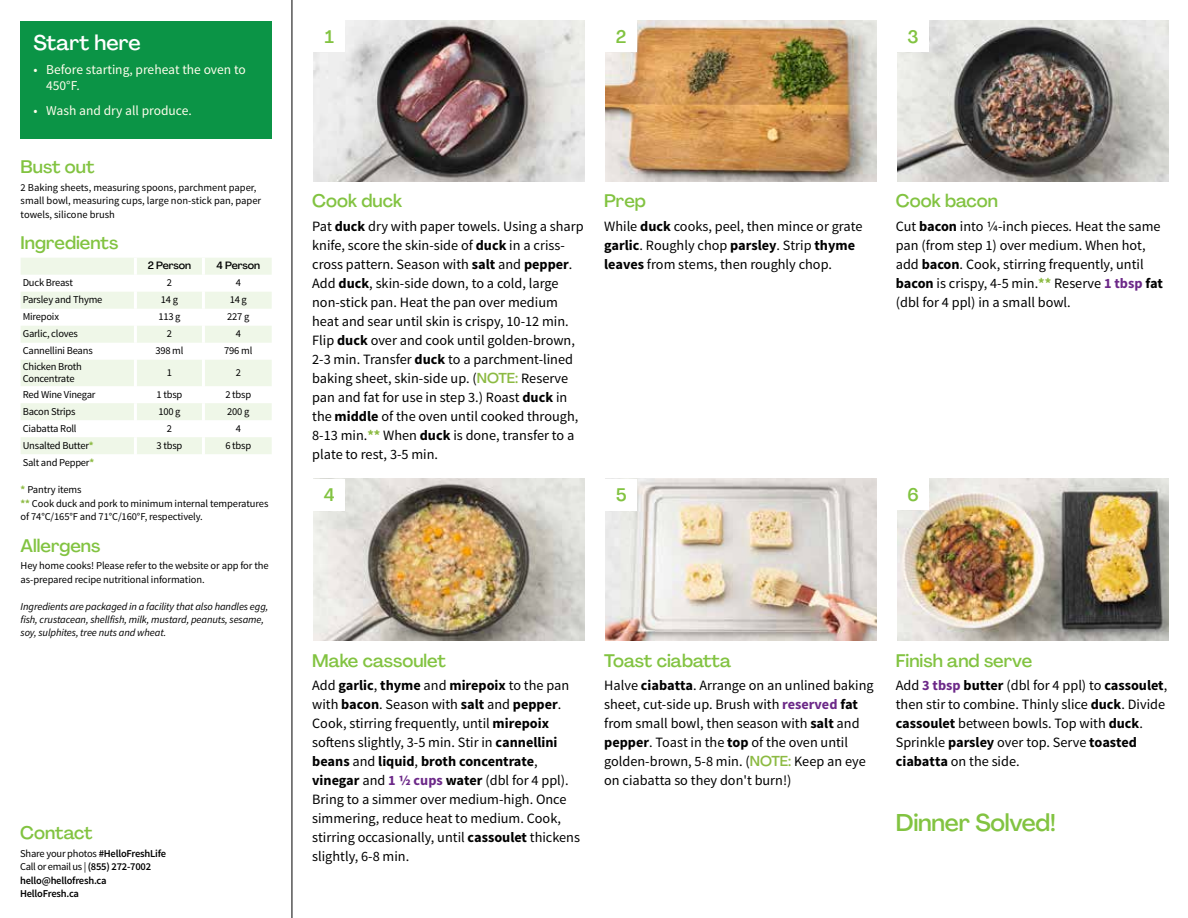
<style>
.page{position:relative;width:1188px;height:918px;background:#fff}
.page>*{position:absolute;margin:0;border:0;box-sizing:border-box;transform-origin:0 0}
.t1{font:500 24px "Agrandir";letter-spacing:-.01em;color:#82c341}
.t2{font:500 21px "Agrandir";color:#fff}
.t3{font:500 18px "Agrandir";color:#82c341}
.t4{font:14.25px/19px "Source Sans Pro";color:#000}
.t5{font:13.5px/16.2px "Source Sans Pro";color:#fffdec}
.t6{font:10.5px/13.5px "Source Sans Pro";letter-spacing:-.01em;color:#000}
.t7{font:italic 10.5px/13.5px "Source Sans Pro";letter-spacing:-.01em;color:#000}
.t8{font:600 10.5px/13.5px "Source Sans Pro";letter-spacing:-.02em;color:#000}
.t9{font:500 10.5px "Agrandir";letter-spacing:-.01em;color:#000}
.s1{font-weight:700;color:#8cba42}
.s2{font-weight:400}
.s3{font-weight:700}
.s4{font-family:"Agrandir";font-weight:500;color:#8cba42}
.s5{font-weight:700;color:#6c2888}
</style>
<div class="page">
<hr style="left:292px;top:0;width:1px;height:918px;background:#000">
<svg style="left:21px;top:258px;width:251px;height:196px;fill:#eff7e8"></svg>
<hr style="left:134px;top:258px;width:3px;height:17px;background:#fff">
<hr style="left:202px;top:258px;width:3px;height:17px;background:#fff">
<hr style="left:134px;top:275px;width:3px;height:17px;background:#fff">
<hr style="left:202px;top:275px;width:3px;height:17px;background:#fff">
<hr style="left:134px;top:292px;width:3px;height:17px;background:#fff">
<hr style="left:202px;top:292px;width:3px;height:17px;background:#fff">
<hr style="left:134px;top:309px;width:3px;height:17px;background:#fff">
<hr style="left:202px;top:309px;width:3px;height:17px;background:#fff">
<hr style="left:134px;top:326px;width:3px;height:17px;background:#fff">
<hr style="left:202px;top:326px;width:3px;height:17px;background:#fff">
<hr style="left:134px;top:343px;width:3px;height:17px;background:#fff">
<hr style="left:202px;top:343px;width:3px;height:17px;background:#fff">
<hr style="left:134px;top:360px;width:3px;height:26px;background:#fff">
<hr style="left:202px;top:360px;width:3px;height:26px;background:#fff">
<hr style="left:134px;top:386px;width:3px;height:17px;background:#fff">
<hr style="left:202px;top:386px;width:3px;height:17px;background:#fff">
<hr style="left:134px;top:403px;width:3px;height:17px;background:#fff">
<hr style="left:202px;top:403px;width:3px;height:17px;background:#fff">
<hr style="left:134px;top:420px;width:3px;height:17px;background:#fff">
<hr style="left:202px;top:420px;width:3px;height:17px;background:#fff">
<hr style="left:134px;top:437px;width:3px;height:17px;background:#fff">
<hr style="left:202px;top:437px;width:3px;height:17px;background:#fff">
<div style="left:21px;top:21px;width:251px;height:117px;background:#0b9446"></div>
<img style="left:313px;top:479px;width:272px;height:162px">
<div style="left:313px;top:479px;width:32px;height:32px;background:#fff"></div>
<img style="left:605px;top:479px;width:272px;height:162px">
<div style="left:605px;top:479px;width:32px;height:32px;background:#fff"></div>
<img style="left:897px;top:478px;width:272px;height:163px">
<div style="left:897px;top:478px;width:32px;height:32px;background:#fff"></div>
<img style="left:313px;top:20px;width:272px;height:161px">
<div style="left:313px;top:20px;width:32px;height:32px;background:#fff"></div>
<img style="left:605px;top:20px;width:272px;height:161px">
<div style="left:605px;top:20px;width:32px;height:32px;background:#fff"></div>
<img style="left:897px;top:20px;width:272px;height:161px">
<div style="left:897px;top:20px;width:32px;height:32px;background:#fff"></div>
<h2 class="t2" style="left:33px;top:29px;width:109px">Start here</h2>
<p class="t5" style="left:46px;top:62px;width:201px;text-indent:-13px">• Before starting, preheat the oven to<br>450°F.</p>
<p class="t5" style="left:33px;top:103px;width:160px">• Wash and dry all produce.</p>
<p class="t3" style="left:21px;top:156px;width:75px">Bust out</p>
<p class="t6" style="left:21px;top:181px;width:242px">2 Baking sheets, measuring spoons, parchment paper, small bowl, measuring cups, large non-stick pan, paper towels, silicone brush</p>
<p class="t3" style="left:21px;top:232px;width:99px">Ingredients</p>
<p class="t9" style="left:148px;top:259px;width:45px">2 Person</p>
<p class="t9" style="left:217px;top:259px;width:45px">4 Person</p>
<p class="t6" style="left:23px;top:276px;width:52px">Duck Breast</p>
<p class="t6" style="left:167px;top:276px;width:7px">2</p>
<p class="t6" style="left:236px;top:276px;width:7px">4</p>
<p class="t6" style="left:23px;top:293px;width:81px">Parsley and Thyme</p>
<p class="t6" style="left:161px;top:293px;width:19px">14 g</p>
<p class="t6" style="left:230px;top:293px;width:19px">14 g</p>
<p class="t6" style="left:23px;top:310px;width:38px">Mirepoix</p>
<p class="t6" style="left:158px;top:310px;width:24px">113 g</p>
<p class="t6" style="left:227px;top:310px;width:24px">227 g</p>
<p class="t6" style="left:23px;top:327px;width:57px">Garlic, cloves</p>
<p class="t6" style="left:167px;top:327px;width:7px">2</p>
<p class="t6" style="left:236px;top:327px;width:7px">4</p>
<p class="t6" style="left:23px;top:344px;width:72px">Cannellini Beans</p>
<p class="t6" style="left:155px;top:344px;width:30px">398 ml</p>
<p class="t6" style="left:224px;top:344px;width:30px">796 ml</p>
<p class="t6" style="left:23px;top:361px;width:61px;line-height:12px">Chicken Broth<br>Concentrate</p>
<p class="t6" style="left:167px;top:366px;width:7px">1</p>
<p class="t6" style="left:236px;top:366px;width:7px">2</p>
<p class="t6" style="left:23px;top:388px;width:74px">Red Wine Vinegar</p>
<p class="t6" style="left:157px;top:388px;width:27px">1 tbsp</p>
<p class="t6" style="left:225px;top:388px;width:27px">2 tbsp</p>
<p class="t6" style="left:23px;top:405px;width:54px">Bacon Strips</p>
<p class="t6" style="left:158px;top:405px;width:24px">100 g</p>
<p class="t6" style="left:227px;top:405px;width:24px">200 g</p>
<p class="t6" style="left:23px;top:422px;width:55px">Ciabatta Roll</p>
<p class="t6" style="left:167px;top:422px;width:7px">2</p>
<p class="t6" style="left:236px;top:422px;width:7px">4</p>
<p class="t6" style="left:23px;top:439px;width:72px">Unsalted Butter<span class="s1">*</span></p>
<p class="t6" style="left:157px;top:439px;width:27px">3 tbsp</p>
<p class="t6" style="left:225px;top:439px;width:27px">6 tbsp</p>
<p class="t6" style="left:23px;top:456px;width:73px">Salt and Pepper<span class="s1">*</span></p>
<p class="t6" style="left:21px;top:483px;width:249px"><span class="s1">*</span> Pantry items<br><span class="s1">**</span> Cook duck and pork to minimum internal temperatures of 74°C/165°F and 71°C/160°F, respectively.</p>
<p class="t3" style="left:21px;top:534px;width:81px">Allergens</p>
<p class="t6" style="left:21px;top:559px;width:250px">Hey home cooks! Please refer to the website or app for the as-prepared recipe nutritional information.</p>
<p class="t7" style="left:21px;top:599px;width:249px">Ingredients are packaged in a facility that also handles egg, fish, crustacean, shellfish, milk, mustard, peanuts, sesame, soy, sulphites, tree nuts and wheat.</p>
<p class="t3" style="left:20px;top:822px;width:74px">Contact</p>
<p class="t8" style="left:20px;top:847px;width:147px"><span class="s2">Share your photos</span> #HelloFreshLife<br><span class="s2">Call or email us |</span> (855) 272-7002 hello@hellofresh.ca<br>HelloFresh.ca</p>
<p class="t3" style="left:325px;top:26px;width:11px">1</p>
<p class="t3" style="left:616px;top:25px;width:12px">2</p>
<p class="t3" style="left:908px;top:25px;width:13px">3</p>
<p class="t3" style="left:312px;top:190px;width:92px">Cook duck</p>
<p class="t4" style="left:312px;top:217px;width:273px">Pat <span class="s3">duck</span> dry with paper towels. Using a sharp knife, score the skin-side of <span class="s3">duck</span> in a criss&shy;cross pattern. Season with <span class="s3">salt</span> and <span class="s3">pepper</span>.<br>Add <span class="s3">duck</span>, skin-side down, to a cold, large non-stick pan. Heat the pan over medium heat and sear until skin is crispy, 10-12 min.<br>Flip <span class="s3">duck</span> over and cook until golden-brown, 2-3 min. Transfer <span class="s3">duck</span> to a parchment-lined baking sheet, skin-side up. (<span class="s4">NOTE:</span> Reserve pan and fat for use in step 3.) Roast <span class="s3">duck</span> in the <span class="s3">middle</span> of the oven until cooked through, 8-13 min.<span class="s1">**</span> When <span class="s3">duck</span> is done, transfer to a plate to rest, 3-5 min.</p>
<p class="t3" style="left:604px;top:190px;width:43px">Prep</p>
<p class="t4" style="left:604px;top:217px;width:260px">While <span class="s3">duck</span> cooks, peel, then mince or grate <span class="s3">garlic</span>. Roughly chop <span class="s3">parsley</span>. Strip <span class="s3">thyme leaves</span> from stems, then roughly chop.</p>
<p class="t3" style="left:896px;top:190px;width:104px">Cook bacon</p>
<p class="t4" style="left:896px;top:217px;width:269px">Cut <span class="s3">bacon</span> into 1/4-inch pieces. Heat the same pan (from step 1) over medium. When hot, add <span class="s3">bacon</span>. Cook, stirring frequently, until <span class="s3">bacon</span> is crispy, 4-5 min.<span class="s1">**</span> Reserve <span class="s5">1 tbsp</span> <span class="s3">fat </span>(dbl for 4 ppl) in a small bowl.</p>
<p class="t3" style="left:324px;top:484px;width:12px">4</p>
<p class="t3" style="left:616px;top:484px;width:12px">5</p>
<p class="t3" style="left:907px;top:483px;width:13px">6</p>
<p class="t3" style="left:312px;top:649px;width:135px">Make cassoulet</p>
<p class="t4" style="left:312px;top:676px;width:269px">Add <span class="s3">garlic</span>, <span class="s3">thyme</span> and <span class="s3">mirepoix</span> to the pan with <span class="s3">bacon</span>. Season with <span class="s3">salt</span> and <span class="s3">pepper</span>.<br>Cook, stirring frequently, until <span class="s3">mirepoix </span>softens slightly, 3-5 min. Stir in <span class="s3">cannellini beans</span> and <span class="s3">liquid</span>, <span class="s3">broth concentrate</span>, <span class="s3">vinegar</span> and <span class="s5">1 1/2 cups</span> <span class="s3">water</span> (dbl for 4 ppl).<br>Bring to a simmer over medium-high. Once simmering, reduce heat to medium. Cook, stirring occasionally, until <span class="s3">cassoulet</span> thickens slightly, 6-8 min.</p>
<p class="t3" style="left:604px;top:649px;width:129px">Toast ciabatta</p>
<p class="t4" style="left:604px;top:676px;width:271px">Halve <span class="s3">ciabatta</span>. Arrange on an unlined baking sheet, cut-side up. Brush with <span class="s5">reserved</span> <span class="s3">fat </span>from small bowl, then season with <span class="s3">salt</span> and <span class="s3">pepper</span>. Toast in the <span class="s3">top</span> of the oven until golden-brown, 5-8 min. (<span class="s4">NOTE:</span> Keep an eye on ciabatta so they don't burn!)</p>
<p class="t3" style="left:896px;top:649px;width:138px">Finish and serve</p>
<p class="t4" style="left:896px;top:676px;width:273px">Add <span class="s5">3 tbsp</span> <span class="s3">butter</span> (dbl for 4 ppl) to <span class="s3">cassoulet</span>, then stir to combine. Thinly slice <span class="s3">duck</span>. Divide <span class="s3">cassoulet</span> between bowls. Top with <span class="s3">duck</span>.<br>Sprinkle <span class="s3">parsley</span> over top. Serve <span class="s3">toasted ciabatta</span> on the side.</p>
<h1 class="t1" style="left:896px;top:808px;width:162px">Dinner Solved!</h1>
</div>
